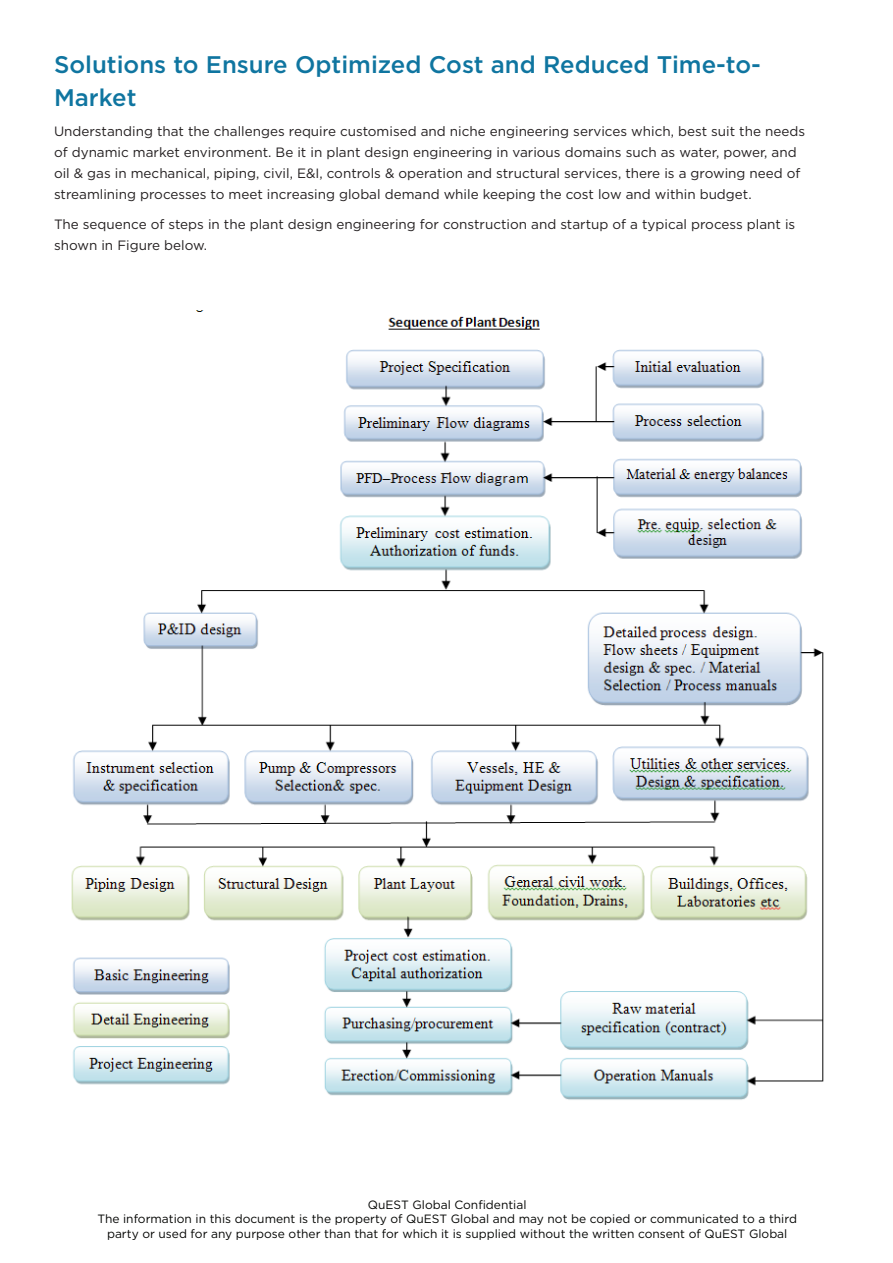
<style>
.page{position:relative;width:893px;height:1263px;background:#fff}
.page>*{position:absolute;margin:0;border:0;box-sizing:border-box;transform-origin:0 0}
.Headline_1{font:500 24px/33px "Gotham";color:#0f75a0}
.Body_Text{font:13.5px/21px "Gotham";color:#231f20}
.t1{font:12px/14.4px "Gotham";color:#040503;text-align:center}
</style>
<div class="page">
<img style="left:71px;top:310px;width:753px;height:790px">
<p class="Headline_1" style="left:54px;top:48px;width:708px">Solutions to Ensure Optimized Cost and Reduced Time-to-<br>Market</p>
<p class="Body_Text" style="left:54px;top:121px;width:753px">Understanding that the challenges require customised and niche engineering services which, best suit the needs of dynamic market environment. Be it in plant design engineering in various domains such as water, power, and oil &amp; gas in mechanical, piping, civil, E&amp;I, controls &amp; operation and structural services, there is a growing need of streamlining processes to meet increasing global demand while keeping the cost low and within budget.</p>
<p class="Body_Text" style="left:54px;top:214px;width:743px">The sequence of steps in the plant design engineering for construction and startup of a typical process plant is shown in Figure below.</p>
<p class="t1" style="left:97px;top:1197px;width:701px">QuEST Global Confidential<br>The information in this document is the property of QuEST Global and may not be copied or communicated to a third party or used for any purpose other than that for which it is supplied without the written consent of QuEST Global</p>
</div>
